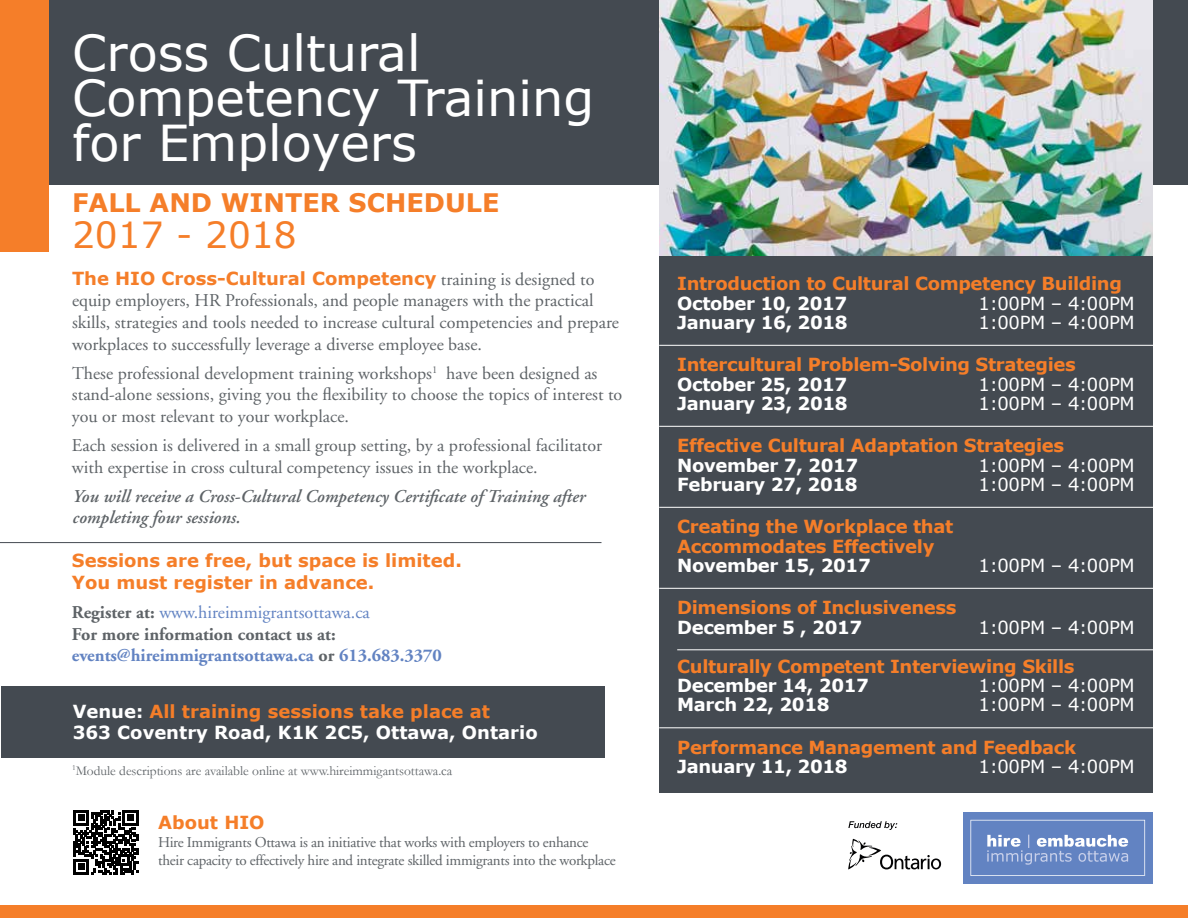
<style>
.page{position:relative;width:1188px;height:918px;background:#fff}
.page>*{position:absolute;margin:0;border:0;box-sizing:border-box;transform-origin:0 0}
.t1{font:49.5px/45px "Verdana";color:#fff}
.t2{font:36px "Verdana";color:#f57e29}
.t3{font:700 25.5px "Verdana";color:#f57e29}
.t4{font:18px/21.6px "Adobe Garamond";color:#5e6367}
.t5{font:700 18px/19.5px "Verdana";letter-spacing:-.02em;color:#f57e29}
.t6{font:700 18px "Verdana";letter-spacing:-.02em;color:#fff}
.t7{font:18px "Verdana";letter-spacing:-.02em;color:#fff}
.t8{font:700 18px/21.6px "Verdana";color:#f57e29}
.t9{font:700 18px/21.6px "Adobe Garamond";color:#5e6367}
.t10{font:italic 600 18px/21.6px "Adobe Garamond";color:#5e6367}
.t11{font:700 18px/21.6px "Verdana";color:#fff}
.t12{font:15px/18px "Adobe Garamond";letter-spacing:-.02em;color:#5e6367}
.t13{font:13.5px "Garamond";color:#5e6367}
.s1{font-family:"Adobe Garamond";font-weight:400;color:#5e6367}
.s2{font-weight:400;color:#6283c2}
.s3{color:#6283c2}
.s4{color:#f57e29}
</style>
<div class="page">
<div style="left:1px;top:0;width:1187px;height:184px;background:#444a51"></div>
<div style="left:0;top:906px;width:1188px;height:12px;background:#f57e29"></div>
<div style="left:0;top:0;width:48px;height:252px;background:#f57e29"></div>
<hr style="left:0;top:542px;width:602px;height:1px;background:#444a51">
<svg style="left:73px;top:810px;width:65px;height:65px"></svg>
<svg style="left:848px;top:821px;width:93px;height:48px"></svg>
<div style="left:963px;top:812px;width:190px;height:72px;background:#6283c2"></div>
<svg style="left:970px;top:820px;width:175px;height:56px"></svg>
<img style="left:659px;top:0;width:494px;height:256px">
<div style="left:659px;top:256px;width:494px;height:537px;background:#444a51"></div>
<hr style="left:659px;top:345px;width:494px;height:1px;background:#fff">
<hr style="left:659px;top:426px;width:494px;height:1px;background:#fff">
<hr style="left:659px;top:507px;width:494px;height:1px;background:#fff">
<hr style="left:659px;top:588px;width:494px;height:1px;background:#fff">
<hr style="left:677px;top:650px;width:494px;height:1px;background:#fff">
<hr style="left:659px;top:728px;width:494px;height:1px;background:#fff">
<div style="left:1px;top:686px;width:604px;height:71px;background:#444a51"></div>
<h1 class="t1" style="left:72px;top:30px;width:524px">Cross Cultural<br>Competency Training for Employers</h1>
<h3 class="t3" style="left:72px;top:185px;width:429px">FALL AND WINTER SCHEDULE</h3>
<h2 class="t2" style="left:72px;top:210px;width:226px">2017 - 2018</h2>
<p class="t8" style="left:72px;top:267px;width:524px">The HIO Cross-Cultural Competency <span class="s1">training is designed to</span></p>
<p class="t4" style="left:72px;top:290px;width:548px">equip employers, HR Professionals, and people managers with the practical skills, strategies and tools needed to increase cultural competencies and prepare workplaces to successfully leverage a diverse employee base.</p>
<p class="t4" style="left:72px;top:363px;width:552px">These professional development training workshops<sup>1</sup> have been designed as stand-alone sessions, giving you the flexibility to choose the topics of interest to you or most relevant to your workplace.</p>
<p class="t4" style="left:72px;top:435px;width:532px">Each session is delivered in a small group setting, by a professional facilitator with expertise in cross cultural competency issues in the workplace.</p>
<p class="t10" style="left:72px;top:486px;width:514px">You will receive a Cross-Cultural Competency Certificate of Training after completing four sessions.</p>
<p class="t8" style="left:72px;top:550px;width:391px">Sessions are free, but space is limited.<br>You must register in advance.</p>
<p class="t9" style="left:72px;top:602px;width:371px">Register at: <span class="s2">www.hireimmigrantsottawa.ca<br></span>For more information contact us at: <span class="s3">events@hireimmigrantsottawa.ca</span> or <span class="s3">613.683.3370</span></p>
<p class="t11" style="left:73px;top:700px;width:466px">Venue: <span class="s4">All training sessions take place at<br></span>363 Coventry Road, K1K 2C5, Ottawa, Ontario</p>
<p class="t13" style="left:72px;top:762px;width:382px"><sup>1</sup>Module descriptions are available online at www.hireimmigantsottawa.ca</p>
<p class="t8" style="left:158px;top:812px;width:108px">About HIO</p>
<p class="t12" style="left:158px;top:834px;width:459px">Hire Immigrants Ottawa is an initiative that works with employers to enhance their capacity to effectively hire and integrate skilled immigrants into the workplace</p>
<p class="t5" style="left:677px;top:273px;width:446px">Introduction to Cultural Competency Building</p>
<p class="t6" style="left:677px;top:290px;width:172px">October 10, 2017</p>
<p class="t7" style="left:979px;top:291px;width:158px">1:00PM – 4:00PM</p>
<p class="t6" style="left:677px;top:310px;width:172px">January 16, 2018</p>
<p class="t7" style="left:979px;top:310px;width:158px">1:00PM – 4:00PM</p>
<p class="t5" style="left:677px;top:354px;width:400px">Intercultural Problem-Solving Strategies</p>
<p class="t6" style="left:677px;top:371px;width:172px">October 25, 2017</p>
<p class="t7" style="left:979px;top:372px;width:158px">1:00PM – 4:00PM</p>
<p class="t6" style="left:677px;top:391px;width:172px">January 23, 2018</p>
<p class="t7" style="left:979px;top:391px;width:158px">1:00PM – 4:00PM</p>
<p class="t5" style="left:677px;top:435px;width:389px">Effective Cultural Adaptation Strategies</p>
<p class="t6" style="left:677px;top:452px;width:183px">November 7, 2017</p>
<p class="t7" style="left:979px;top:453px;width:158px">1:00PM – 4:00PM</p>
<p class="t6" style="left:677px;top:472px;width:182px">February 27, 2018</p>
<p class="t7" style="left:979px;top:472px;width:158px">1:00PM – 4:00PM</p>
<p class="t5" style="left:677px;top:516px;width:278px">Creating the Workplace that<br>Accommodates Effectively</p>
<p class="t6" style="left:677px;top:553px;width:195px">November 15, 2017</p>
<p class="t7" style="left:979px;top:553px;width:158px">1:00PM – 4:00PM</p>
<p class="t5" style="left:677px;top:597px;width:281px">Dimensions of Inclusiveness</p>
<p class="t6" style="left:677px;top:614px;width:187px">December 5 , 2017</p>
<p class="t7" style="left:979px;top:615px;width:158px">1:00PM – 4:00PM</p>
<p class="t5" style="left:677px;top:656px;width:399px">Culturally Competent Interviewing Skills</p>
<p class="t6" style="left:677px;top:673px;width:193px">December 14, 2017</p>
<p class="t7" style="left:979px;top:673px;width:158px">1:00PM – 4:00PM</p>
<p class="t6" style="left:677px;top:692px;width:154px">March 22, 2018</p>
<p class="t7" style="left:979px;top:693px;width:158px">1:00PM – 4:00PM</p>
<p class="t5" style="left:677px;top:737px;width:400px">Performance Management and Feedback</p>
<p class="t6" style="left:677px;top:754px;width:172px">January 11, 2018</p>
<p class="t7" style="left:979px;top:754px;width:158px">1:00PM – 4:00PM</p>
</div>
